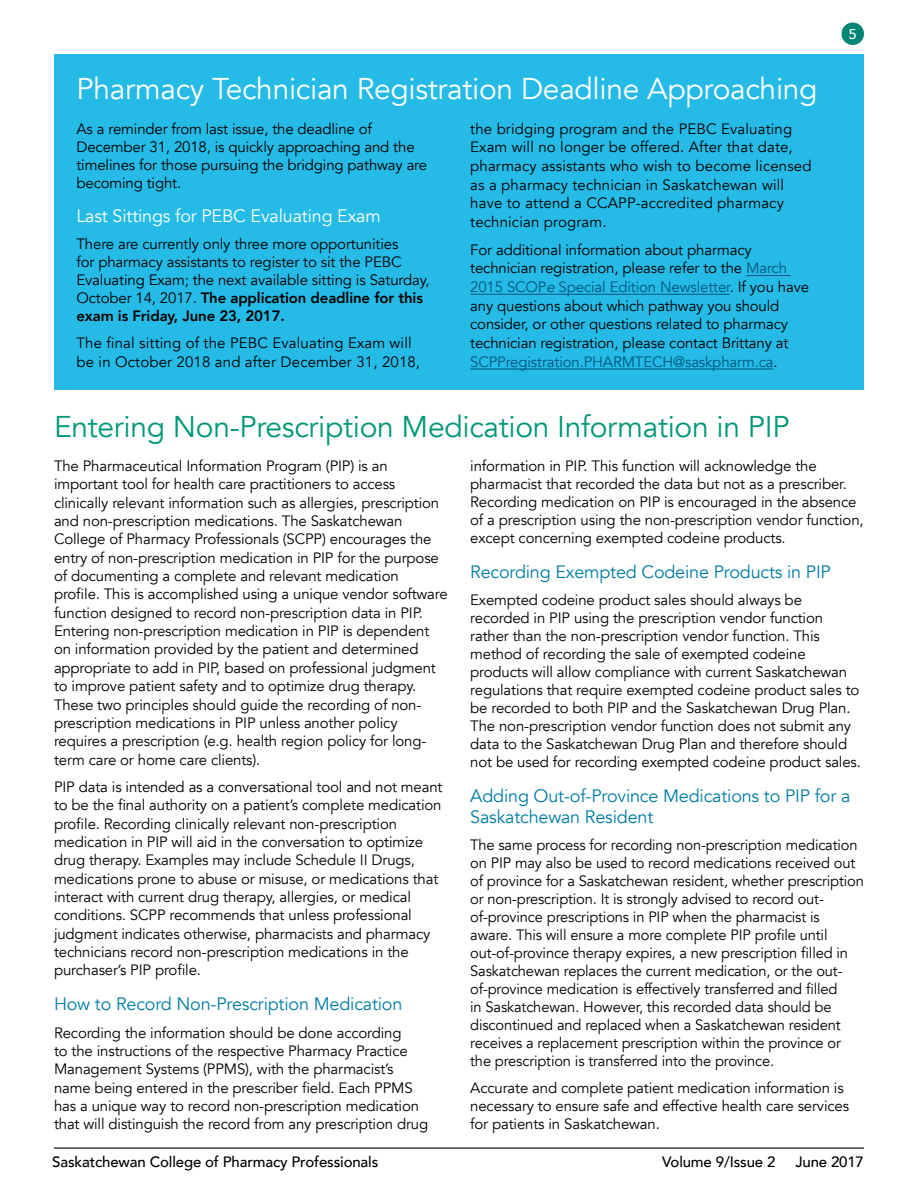
<style>
.page{position:relative;width:918px;height:1188px;background:#fff}
.page>*{position:absolute;margin:0;border:0;box-sizing:border-box;transform-origin:0 0}
.t1{font:30px "Avenir";letter-spacing:-.01em;color:#009877}
.t2{font:30px "Avenir";letter-spacing:-.01em;color:#fff}
.t3{font:18px/21px "Avenir";letter-spacing:-.01em;color:#007da4}
.t4{font:18px "Avenir";letter-spacing:-.01em;color:#fff}
.t5{font:15px/18px "Avenir";letter-spacing:-.01em;color:#000}
.t6{font:15px/18.8px "Avenir";letter-spacing:.01em;color:#000}
.t7{font:500 15px "Avenir";letter-spacing:-.01em;color:#000}
.t8{font:500 14.25px "Avenir Next";color:#fff}
.s1{font-weight:800}
.s2{color:#00567d}
.s3{font-style:italic;color:#00567d}
</style>
<div class="page">
<hr style="left:54px;top:1148px;width:810px;height:1px;background:#000">
<div style="left:842px;top:22px;width:22px;height:23px;background:#008475;border-radius:50%"></div>
<div style="left:54px;top:54px;width:810px;height:335px;background:#25bbe6"></div>
<hr style="left:746px;top:275px;width:45px;height:1px;background:#00567d">
<hr style="left:470px;top:294px;width:260px;height:1px;background:#00567d">
<hr style="left:470px;top:369px;width:304px;height:1px;background:#00567d">
<h1 class="t2" style="left:76px;top:71px;width:743px">Pharmacy Technician Registration Deadline Approaching</h1>
<p class="t5" style="left:76px;top:120px;width:352px">As a reminder from last issue, the deadline of December 31, 2018, is quickly approaching and the timelines for those pursuing the bridging pathway are becoming tight.</p>
<p class="t4" style="left:76px;top:205px;width:306px">Last Sittings for PEBC Evaluating Exam</p>
<p class="t5" style="left:76px;top:235px;width:355px">There are currently only three more opportunities<br>for pharmacy assistants to register to sit the PEBC Evaluating Exam; the next available sitting is Saturday, October 14, 2017. <span class="s1">The application deadline for this exam is Friday, June 23, 2017.</span></p>
<p class="t6" style="left:76px;top:335px;width:345px;line-height:18px">The final sitting of the PEBC Evaluating Exam will be in October 2018 and after December 31, 2018,</p>
<p class="t6" style="left:470px;top:119px;width:343px">the bridging program and the PEBC Evaluating Exam will no longer be offered. After that date, pharmacy assistants who wish to become licensed as a pharmacy technician in Saskatchewan will have to attend a CCAPP-accredited pharmacy technician program.</p>
<p class="t5" style="left:470px;top:240px;width:340px;line-height:18.8px">For additional information about pharmacy technician registration, please refer to the <span class="s2">March 2015 SCOP</span><span class="s3">e</span> <span class="s2">Special Edition Newsletter</span>. If you have any questions about which pathway you should consider, or other questions related to pharmacy technician registration, please contact Brittany at <span class="s2">SCPPregistration.PHARMTECH@saskpharm.ca</span>.</p>
<p class="t8" style="left:849px;top:22px;width:10px">5</p>
<h1 class="t1" style="left:54px;top:408px;width:737px">Entering Non-Prescription Medication Information in PIP</h1>
<p class="t5" style="left:54px;top:457px;width:395px">The Pharmaceutical Information Program (PIP) is an important tool for health care practitioners to access clinically relevant information such as allergies, prescription and non-prescription medications. The Saskatchewan College of Pharmacy Professionals (SCPP) encourages the entry of non-prescription medication in PIP for the purpose of documenting a complete and relevant medication profile. This is accomplished using a unique vendor software function designed to record non-prescription data in PIP.<br>Entering non-prescription medication in PIP is dependent on information provided by the patient and determined appropriate to add in PIP, based on professional judgment to improve patient safety and to optimize drug therapy.<br>These two principles should guide the recording of non&shy;prescription medications in PIP unless another policy requires a prescription (e.g. health region policy for long&shy;term care or home care clients).</p>
<p class="t5" style="left:54px;top:778px;width:390px">PIP data is intended as a conversational tool and not meant to be the final authority on a patient’s complete medication profile. Recording clinically relevant non-prescription medication in PIP will aid in the conversation to optimize drug therapy. Examples may include Schedule II Drugs, medications prone to abuse or misuse, or medications that interact with current drug therapy, allergies, or medical conditions. SCPP recommends that unless professional judgment indicates otherwise, pharmacists and pharmacy technicians record non-prescription medications in the purchaser’s PIP profile.</p>
<p class="t3" style="left:54px;top:994px;width:350px">How to Record Non-Prescription Medication</p>
<p class="t5" style="left:54px;top:1024px;width:376px">Recording the information should be done according<br>to the instructions of the respective Pharmacy Practice Management Systems (PPMS), with the pharmacist’s name being entered in the prescriber field. Each PPMS has a unique way to record non-prescription medication that will distinguish the record from any prescription drug</p>
<p class="t5" style="left:470px;top:457px;width:395px">information in PIP. This function will acknowledge the pharmacist that recorded the data but not as a prescriber.<br>Recording medication on PIP is encouraged in the absence of a prescription using the non-prescription vendor function, except concerning exempted codeine products.</p>
<p class="t3" style="left:470px;top:561px;width:362px">Recording Exempted Codeine Products in PIP</p>
<p class="t5" style="left:470px;top:591px;width:392px">Exempted codeine product sales should always be recorded in PIP using the prescription vendor function rather than the non-prescription vendor function. This method of recording the sale of exempted codeine products will allow compliance with current Saskatchewan regulations that require exempted codeine product sales to be recorded to both PIP and the Saskatchewan Drug Plan.<br>The non-prescription vendor function does not submit any data to the Saskatchewan Drug Plan and therefore should not be used for recording exempted codeine product sales.</p>
<p class="t3" style="left:470px;top:785px;width:382px">Adding Out-of-Province Medications to PIP for a<br>Saskatchewan Resident</p>
<p class="t5" style="left:470px;top:836px;width:395px">The same process for recording non-prescription medication on PIP may also be used to record medications received out of province for a Saskatchewan resident, whether prescription or non-prescription. It is strongly advised to record out&shy;of-province prescriptions in PIP when the pharmacist is aware. This will ensure a more complete PIP profile until out-of-province therapy expires, a new prescription filled in Saskatchewan replaces the current medication, or the out&shy;of-province medication is effectively transferred and filled<br>in Saskatchewan. However, this recorded data should be discontinued and replaced when a Saskatchewan resident receives a replacement prescription within the province or the prescription is transferred into the province.</p>
<p class="t5" style="left:470px;top:1079px;width:380px">Accurate and complete patient medication information is necessary to ensure safe and effective health care services for patients in Saskatchewan.</p>
<p class="t7" style="left:52px;top:1148px;width:328px">Saskatchewan College of Pharmacy Professionals</p>
<p class="t7" style="left:662px;top:1148px;width:115px">Volume 9/Issue 2</p>
<p class="t7" style="left:795px;top:1148px;width:70px">June 2017</p>
</div>
